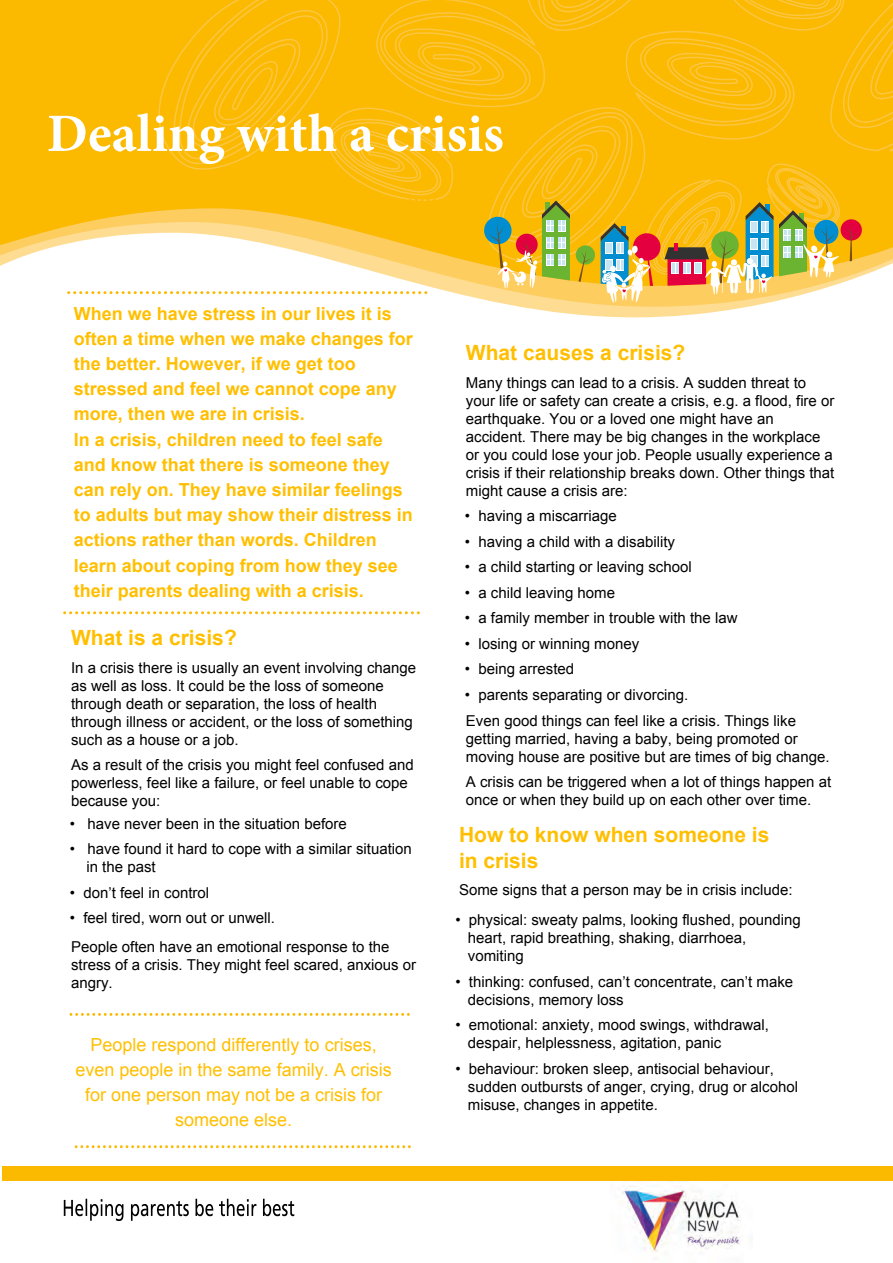
<style>
.page{position:relative;width:893px;height:1263px;background:#fff}
.page>*{position:absolute;margin:0;border:0;box-sizing:border-box;transform-origin:0 0}
.t1{font:700 54px "Minion Pro";color:#fff}
.t2{font:700 21px/25.2px "Arial";color:#ffbf00}
.t3{font:700 18px/25.2px "Arial";color:#ffbf00}
.t4{font:18px/25.2px "Arial";color:#ffbf00;text-align:center}
.t5{font:15px/18px "Arial";color:#000}
</style>
<div class="page">
<img style="left:622px;top:1181px;width:119px;height:73px">
<svg style="left:64px;top:1199px;width:230px;height:22px"></svg>
<svg style="left:522px;top:307px;width:224px;height:10px;fill:#fedc92"></svg>
<svg style="left:67px;top:291px;width:699px;height:16px"></svg>
<svg style="left:0;top:0;width:69px;height:266px;fill:#fbb900"></svg>
<div style="left:2px;top:1166px;width:891px;height:15px;background:#fbb900"></div>
<svg style="left:65px;top:611px;width:353px;height:3px"></svg>
<svg style="left:69px;top:0;width:824px;height:303px"></svg>
<svg style="left:71px;top:1013px;width:337px;height:3px"></svg>
<svg style="left:76px;top:1145px;width:333px;height:3px"></svg>
<h1 class="t1" style="left:47px;top:96px;width:458px">Dealing with a crisis</h1>
<p class="t3" style="left:74px;top:301px;width:341px">When we have stress in our lives it is often a time when we make changes for the better. However, if we get too stressed and feel we cannot cope any more, then we are in crisis.<br>In a crisis, children need to feel safe and know that there is someone they can rely on. They have similar feelings to adults but may show their distress in actions rather than words. Children learn about coping from how they see their parents dealing with a crisis.</p>
<h2 class="t2" style="left:71px;top:625px;width:167px">What is a crisis?</h2>
<p class="t5" style="left:71px;top:658px;width:347px">In a crisis there is usually an event involving change as well as loss. It could be the loss of someone through death or separation, the loss of health through illness or accident, or the loss of something such as a house or a job.</p>
<p class="t5" style="left:71px;top:756px;width:344px">As a result of the crisis you might feel confused and powerless, feel like a failure, or feel unable to cope because you:</p>
<p class="t5" style="left:70px;top:814px;width:279px">• have never been in the situation before</p>
<p class="t5" style="left:86px;top:840px;width:327px;text-indent:-17px">• have found it hard to cope with a similar situation in the past</p>
<p class="t5" style="left:70px;top:883px;width:141px">• don’t feel in control</p>
<p class="t5" style="left:70px;top:909px;width:207px">• feel tired, worn out or unwell.</p>
<p class="t5" style="left:71px;top:937px;width:347px">People often have an emotional response to the stress of a crisis. They might feel scared, anxious or angry.</p>
<p class="t4" style="left:76px;top:1032px;width:318px">People respond differently to crises, even people in the same family. A crisis for one person may not be a crisis for someone else.</p>
<h2 class="t2" style="left:466px;top:340px;width:221px">What causes a crisis?</h2>
<p class="t5" style="left:466px;top:374px;width:370px">Many things can lead to a crisis. A sudden threat to your life or safety can create a crisis, e.g. a flood, fire or earthquake. You or a loved one might have an accident. There may be big changes in the workplace or you could lose your job. People usually experience a crisis if their relationship breaks down. Other things that might cause a crisis are:</p>
<p class="t5" style="left:465px;top:507px;width:153px">• having a miscarriage</p>
<p class="t5" style="left:465px;top:532px;width:212px">• having a child with a disability</p>
<p class="t5" style="left:465px;top:558px;width:229px">• a child starting or leaving school</p>
<p class="t5" style="left:465px;top:583px;width:152px">• a child leaving home</p>
<p class="t5" style="left:465px;top:609px;width:274px">• a family member in trouble with the law</p>
<p class="t5" style="left:465px;top:634px;width:176px">• losing or winning money</p>
<p class="t5" style="left:465px;top:660px;width:111px">• being arrested</p>
<p class="t5" style="left:465px;top:685px;width:225px">• parents separating or divorcing.</p>
<p class="t5" style="left:466px;top:711px;width:365px">Even good things can feel like a crisis. Things like getting married, having a baby, being promoted or moving house are positive but are times of big change.</p>
<p class="t5" style="left:466px;top:773px;width:367px">A crisis can be triggered when a lot of things happen at once or when they build up on each other over time.</p>
<h2 class="t2" style="left:459px;top:822px;width:312px">How to know when someone is in crisis</h2>
<p class="t5" style="left:459px;top:881px;width:335px">Some signs that a person may be in crisis include:</p>
<p class="t5" style="left:468px;top:911px;width:334px;text-indent:-13px">• physical: sweaty palms, looking flushed, pounding heart, rapid breathing, shaking, diarrhoea, vomiting</p>
<p class="t5" style="left:468px;top:972px;width:327px;text-indent:-13px">• thinking: confused, can’t concentrate, can’t make decisions, memory loss</p>
<p class="t5" style="left:468px;top:1016px;width:303px;text-indent:-13px">• emotional: anxiety, mood swings, withdrawal, despair, helplessness, agitation, panic</p>
<p class="t5" style="left:468px;top:1059px;width:332px;text-indent:-13px">• behaviour: broken sleep, antisocial behaviour, sudden outbursts of anger, crying, drug or alcohol misuse, changes in appetite.</p>
</div>
